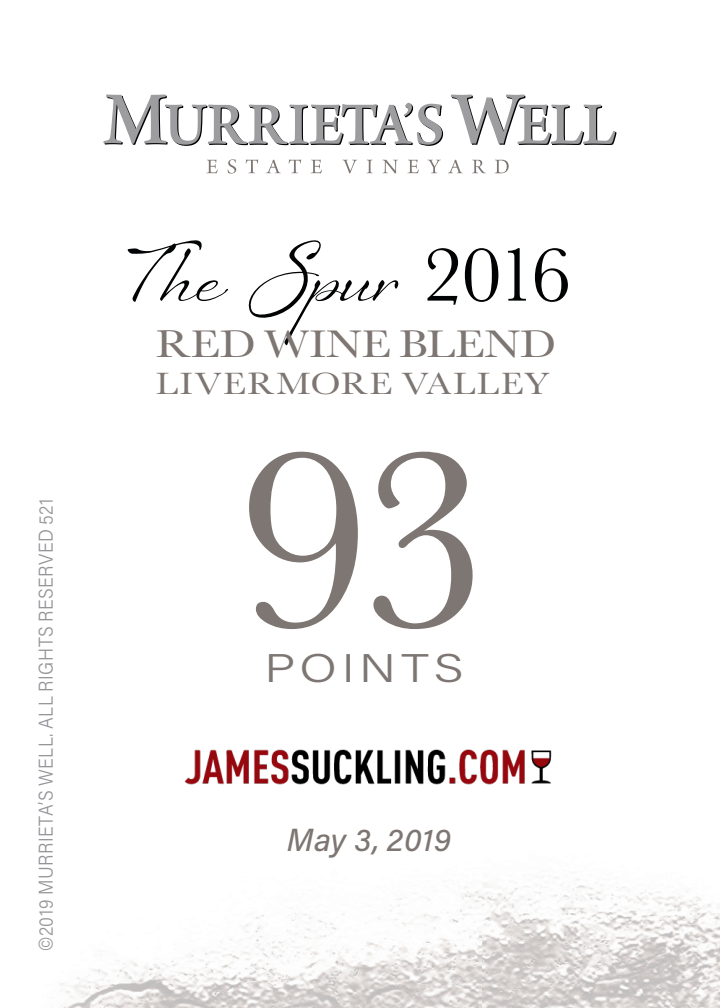
<style>
.page{position:relative;width:720px;height:1008px;background:#fff}
.page>*{position:absolute;margin:0;border:0;box-sizing:border-box;transform-origin:0 0}
.t1{font:264px "Baskerville";color:#7d7672}
.Talker_Wine_Name_Scr{font:80px "Sheila";letter-spacing:.02em;color:#010203}
.Talker_Wine_BLEND{font:40px "Baskerville";letter-spacing:-.005em;color:#7d7672;scale:1.19 1}
.t2{font:300 40px "Acumin Pro";letter-spacing:.095em;color:#7d7672;scale:1.25 1}
.Talker_Wine_Location{font:32px "Baskerville";letter-spacing:.045em;color:#7d7672;scale:1.15 1}
.Talker_Quote{font:italic 500 32px "Acumin Pro";letter-spacing:.015em;color:#7d7672}
.copyright{font:300 20px "Acumin Pro";letter-spacing:.025em;color:#939598;scale:.9 1}
.s1{font-family:"Baskerville"}
</style>
<div class="page">
<svg style="left:206px;top:160px;width:12px;height:13px"></svg>
<svg style="left:228px;top:159px;width:8px;height:15px"></svg>
<svg style="left:246px;top:159px;width:12px;height:14px"></svg>
<svg style="left:266px;top:160px;width:15px;height:13px"></svg>
<svg style="left:289px;top:159px;width:12px;height:14px"></svg>
<svg style="left:311px;top:160px;width:11px;height:13px"></svg>
<svg style="left:342px;top:160px;width:15px;height:13px"></svg>
<svg style="left:367px;top:160px;width:6px;height:13px"></svg>
<svg style="left:382px;top:160px;width:16px;height:13px"></svg>
<svg style="left:407px;top:160px;width:12px;height:13px"></svg>
<svg style="left:427px;top:160px;width:14px;height:13px"></svg>
<svg style="left:448px;top:160px;width:15px;height:13px"></svg>
<svg style="left:472px;top:160px;width:14px;height:13px"></svg>
<svg style="left:495px;top:160px;width:14px;height:13px"></svg>
<svg style="left:103px;top:95px;width:340px;height:51px"></svg>
<svg style="left:451px;top:95px;width:166px;height:50px"></svg>
<img style="left:482px;top:877px;width:238px;height:131px">
<img style="left:59px;top:886px;width:423px;height:122px">
<img style="left:184px;top:749px;width:368px;height:36px">
<p class="copyright" style="left:32px;top:951px;width:504px;rotate:-90deg">©2019 MURRIETA’S WELL. ALL RIGHTS RESERVED 521</p>
<p class="Talker_Wine_Name_Scr" style="left:127px;top:226px;width:445px">The Spur <span class="s1">2016</span></p>
<p class="Talker_Wine_BLEND" style="left:156px;top:318px;width:338px">RED WINE BLEND</p>
<p class="Talker_Wine_Location" style="left:156px;top:364px;width:344px">LIVERMORE VALLEY</p>
<h1 class="t1" style="left:238px;top:371px;width:254px">93</h1>
<h3 class="t2" style="left:264px;top:640px;width:161px">POINTS</h3>
<p class="Talker_Quote" style="left:287px;top:817px;width:166px">May 3, 2019</p>
</div>
